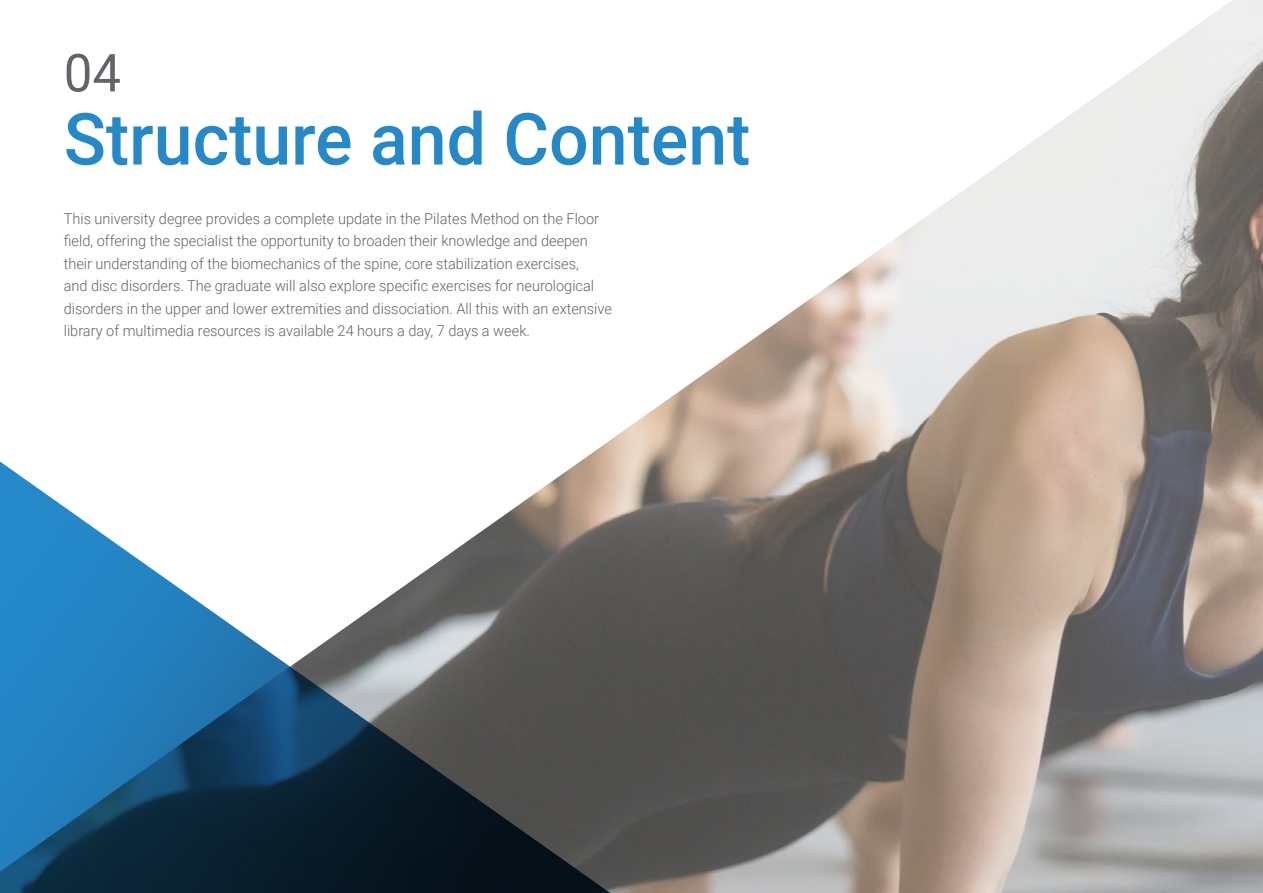
<style>
.page{position:relative;width:1263px;height:893px;background:#fff}
.page>*{position:absolute;margin:0;border:0;box-sizing:border-box;transform-origin:0 0}
.t1{font:500 72px "Roboto";color:#2488c9}
.t2{font:52.5px "Roboto";color:#61646a}
.t3{font:300 15px/22.5px "Roboto";color:#61646a}
</style>
<div class="page">
<img style="left:602px;top:0;width:661px;height:893px">
<svg style="left:0;top:446px;width:640px;height:447px"></svg>
<h2 class="t2" style="left:64px;top:36px;width:59px">04</h2>
<h1 class="t1" style="left:64px;top:89px;width:688px">Structure and Content</h1>
<p class="t3" style="left:64px;top:207px;width:550px">This university degree provides a complete update in the Pilates Method on the Floor field, offering the specialist the opportunity to broaden their knowledge and deepen their understanding of the biomechanics of the spine, core stabilization exercises,<br>and disc disorders. The graduate will also explore specific exercises for neurological disorders in the upper and lower extremities and dissociation. All this with an extensive library of multimedia resources is available 24 hours a day, 7 days a week.</p>
</div>
